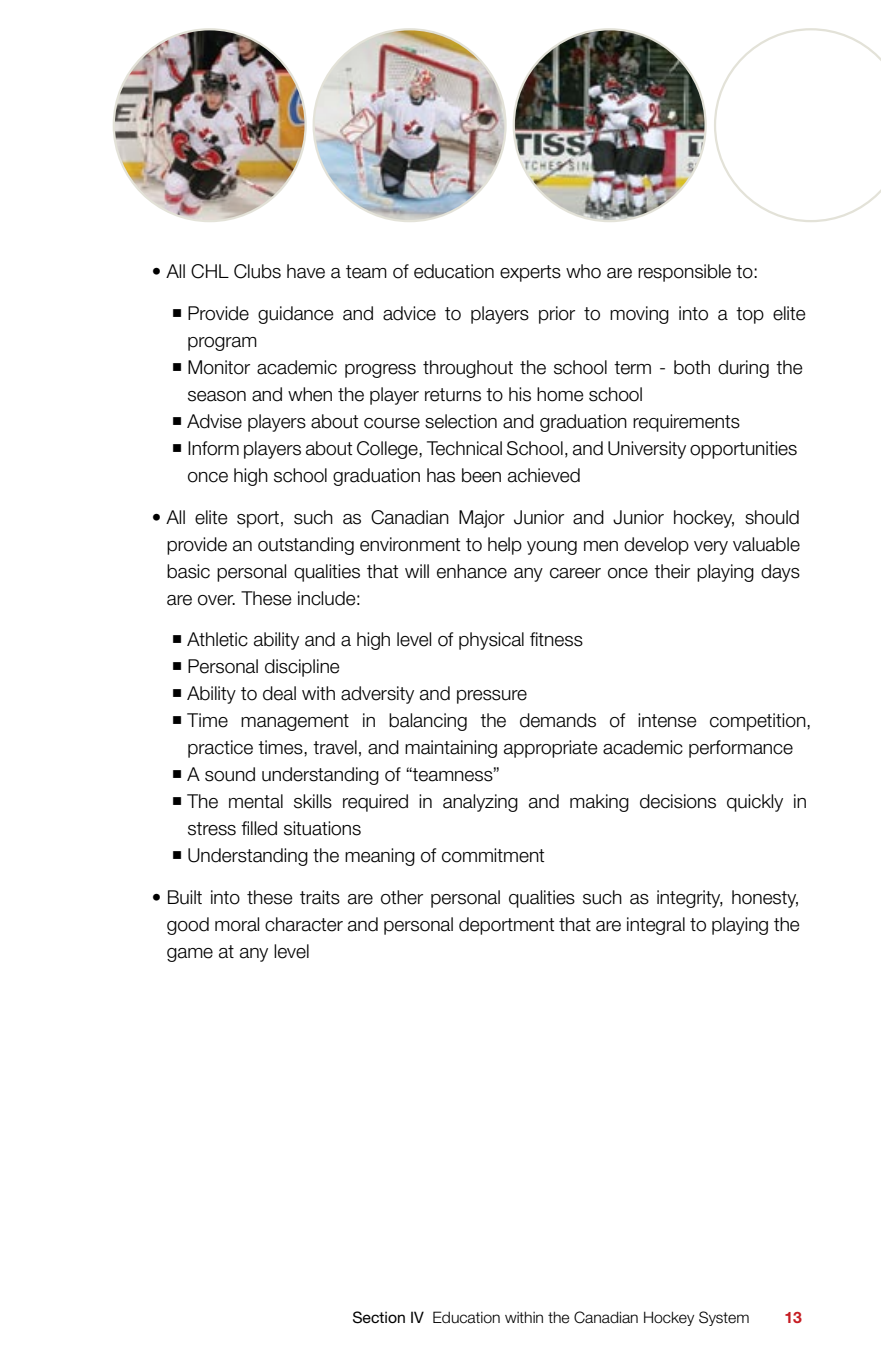
<style>
.page{position:relative;width:881px;height:1357px;background:#fff}
.page>*{position:absolute;margin:0;border:0;box-sizing:border-box;transform-origin:0 0}
.t1{font:300 19.12px/27px "Helvetica Neue";color:#000}
.t2{font:300 15.75px "Helvetica Neue";color:#000}
.t3{font:700 15.75px "Helvetica Neue";color:#c61d23}
.s1{font-weight:400}
</style>
<div class="page">
<svg style="left:714px;top:28px;width:167px;height:194px"></svg>
<img style="left:114px;top:29px;width:192px;height:192px;border-radius:96px">
<img style="left:314px;top:29px;width:191px;height:192px;border-radius:96px">
<img style="left:514px;top:29px;width:192px;height:192px;border-radius:96px">
<p class="t1" style="left:152px;top:258px;width:608px">• All CHL Clubs have a team of education experts who are responsible to:</p>
<p class="t1" style="left:188px;top:299px;width:620px;text-indent:-15px">■ Provide guidance and advice to players prior to moving into a top elite program</p>
<p class="t1" style="left:188px;top:353px;width:617px;text-indent:-15px">■ Monitor academic progress throughout the school term - both during the season and when the player returns to his home school</p>
<p class="t1" style="left:172px;top:407px;width:569px">■ Advise players about course selection and graduation requirements</p>
<p class="t1" style="left:188px;top:434px;width:611px;text-indent:-15px">■ Inform players about College, Technical School, and University opportunities once high school graduation has been achieved</p>
<p class="t1" style="left:167px;top:503px;width:635px;text-align:justify;text-indent:-15px">• All elite sport, such as Canadian Major Junior and Junior hockey, should provide an outstanding environment to help young men develop very valuable basic personal qualities that will enhance any career once their playing days are over. These include:</p>
<p class="t1" style="left:172px;top:625px;width:412px">■ Athletic ability and a high level of physical fitness</p>
<p class="t1" style="left:172px;top:652px;width:169px">■ Personal discipline</p>
<p class="t1" style="left:172px;top:679px;width:356px">■ Ability to deal with adversity and pressure</p>
<p class="t1" style="left:172px;top:706px;width:641px;text-align:center">■ Time management in balancing the demands of intense competition, practice times, travel, and maintaining appropriate academic performance</p>
<p class="t1" style="left:172px;top:760px;width:329px">■ A sound understanding of “teamness”</p>
<p class="t1" style="left:188px;top:787px;width:621px;text-indent:-15px">■ The mental skills required in analyzing and making decisions quickly in stress filled situations</p>
<p class="t1" style="left:172px;top:841px;width:374px">■ Understanding the meaning of commitment</p>
<p class="t1" style="left:167px;top:883px;width:635px;text-align:justify;text-indent:-15px">• Built into these traits are other personal qualities such as integrity, honesty, good moral character and personal deportment that are integral to playing the game at any level</p>
<p class="t2" style="left:352px;top:1307px;width:399px"><span class="s1">Section IV</span> Education within the Canadian Hockey System</p>
<p class="t3" style="left:784px;top:1307px;width:19px">13</p>
</div>
